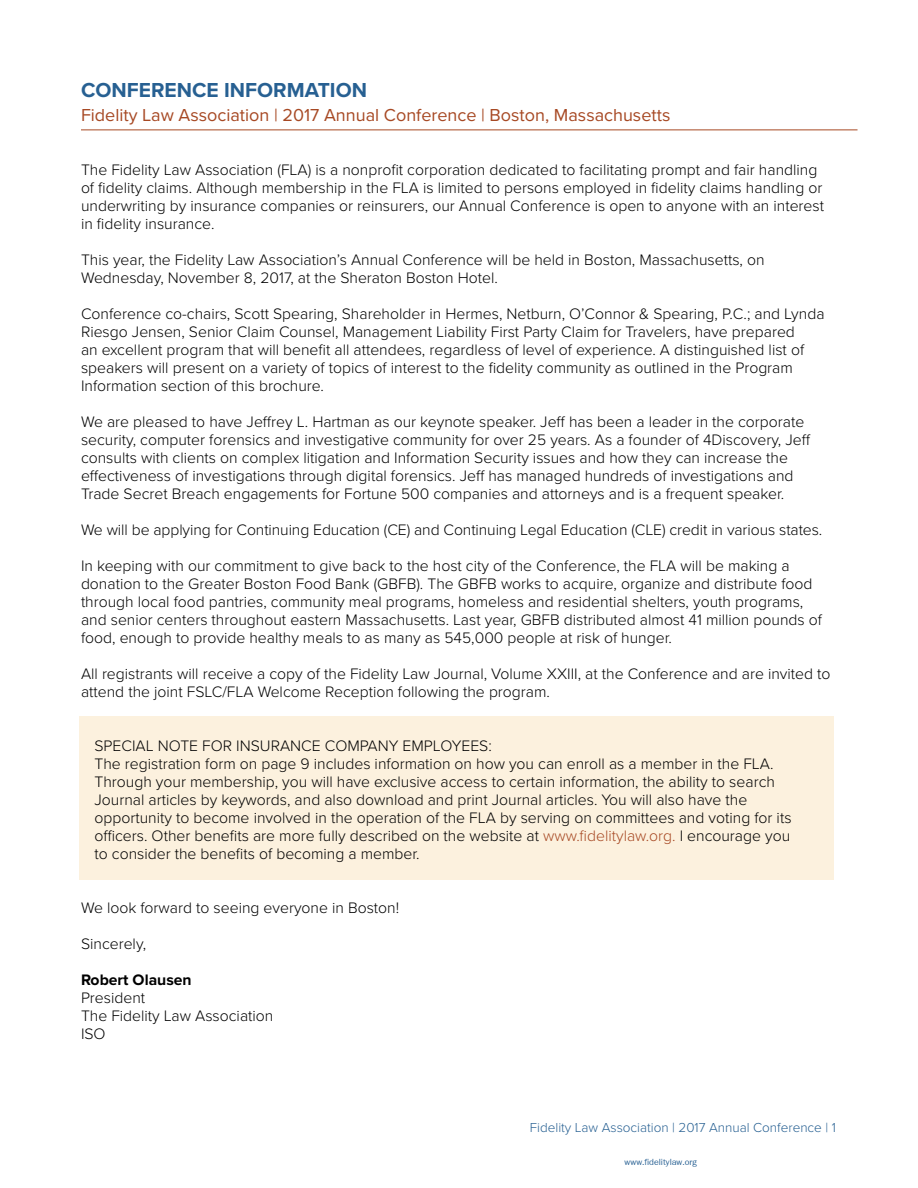
<style>
.page{position:relative;width:918px;height:1188px;background:#fff}
.page>*{position:absolute;margin:0;border:0;box-sizing:border-box;transform-origin:0 0}
.t1{font:700 21px "Proxima Nova";color:#276092}
.t2{font:18px "Proxima Nova";color:#a74924}
.t3{font:300 15.75px/18px "Proxima Nova";color:#000}
.t4{font:700 15.75px "Proxima Nova";color:#000}
.t5{font:300 13.5px "Proxima Nova";color:#276092}
.t6{font:13.5px "Freesia UPC";color:#265f92}
.s1{color:#a74924}
</style>
<div class="page">
<div style="left:80px;top:716px;width:754px;height:163px;background:#fcf1de"></div>
<hr style="left:81px;top:130px;width:777px;height:1px;background:#a74924">
<h1 class="t1" style="left:81px;top:77px;width:288px">CONFERENCE INFORMATION</h1>
<p class="t2" style="left:81px;top:104px;width:591px">Fidelity Law Association | 2017 Annual Conference | Boston, Massachusetts</p>
<p class="t3" style="left:81px;top:161px;width:745px">The Fidelity Law Association (FLA) is a nonprofit corporation dedicated to facilitating prompt and fair handling of fidelity claims. Although membership in the FLA is limited to persons employed in fidelity claims handling or underwriting by insurance companies or reinsurers, our Annual Conference is open to anyone with an interest in fidelity insurance.</p>
<p class="t3" style="left:81px;top:251px;width:685px">This year, the Fidelity Law Association’s Annual Conference will be held in Boston, Massachusetts, on<br>Wednesday, November 8, 2017, at the Sheraton Boston Hotel.</p>
<p class="t3" style="left:81px;top:305px;width:745px">Conference co-chairs, Scott Spearing, Shareholder in Hermes, Netburn, O’Connor &amp; Spearing, P.C.; and Lynda Riesgo Jensen, Senior Claim Counsel, Management Liability First Party Claim for Travelers, have prepared<br>an excellent program that will benefit all attendees, regardless of level of experience. A distinguished list of speakers will present on a variety of topics of interest to the fidelity community as outlined in the Program Information section of this brochure.</p>
<p class="t3" style="left:81px;top:413px;width:731px">We are pleased to have Jeffrey L. Hartman as our keynote speaker. Jeff has been a leader in the corporate security, computer forensics and investigative community for over 25 years. As a founder of 4Discovery, Jeff consults with clients on complex litigation and Information Security issues and how they can increase the effectiveness of investigations through digital forensics. Jeff has managed hundreds of investigations and Trade Secret Breach engagements for Fortune 500 companies and attorneys and is a frequent speaker.</p>
<p class="t3" style="left:81px;top:521px;width:743px">We will be applying for Continuing Education (CE) and Continuing Legal Education (CLE) credit in various states.</p>
<p class="t3" style="left:81px;top:557px;width:743px">In keeping with our commitment to give back to the host city of the Conference, the FLA will be making a donation to the Greater Boston Food Bank (GBFB). The GBFB works to acquire, organize and distribute food through local food pantries, community meal programs, homeless and residential shelters, youth programs, and senior centers throughout eastern Massachusetts. Last year, GBFB distributed almost 41 million pounds of food, enough to provide healthy meals to as many as 545,000 people at risk of hunger.</p>
<p class="t3" style="left:81px;top:665px;width:751px">All registrants will receive a copy of the Fidelity Law Journal, Volume XXIII, at the Conference and are invited to attend the joint FSLC/FLA Welcome Reception following the program.</p>
<p class="t3" style="left:94px;top:737px;width:699px">SPECIAL NOTE FOR INSURANCE COMPANY EMPLOYEES:<br>The registration form on page 9 includes information on how you can enroll as a member in the FLA.<br>Through your membership, you will have exclusive access to certain information, the ability to search Journal articles by keywords, and also download and print Journal articles. You will also have the opportunity to become involved in the operation of the FLA by serving on committees and voting for its officers. Other benefits are more fully described on the website at <span class="s1">www.fidelitylaw.org.</span> I encourage you to consider the benefits of becoming a member.</p>
<p class="t3" style="left:81px;top:899px;width:320px">We look forward to seeing everyone in Boston!</p>
<p class="t3" style="left:81px;top:935px;width:67px">Sincerely,</p>
<p class="t4" style="left:81px;top:970px;width:112px">Robert Olausen</p>
<p class="t3" style="left:81px;top:989px;width:194px">President<br>The Fidelity Law Association<br>ISO</p>
<p class="t5" style="left:530px;top:1120px;width:308px">Fidelity Law Association | 2017 Annual Conference | 1</p>
<p class="t6" style="left:625px;top:1153px;width:74px">www.fidelitylaw.org</p>
</div>
